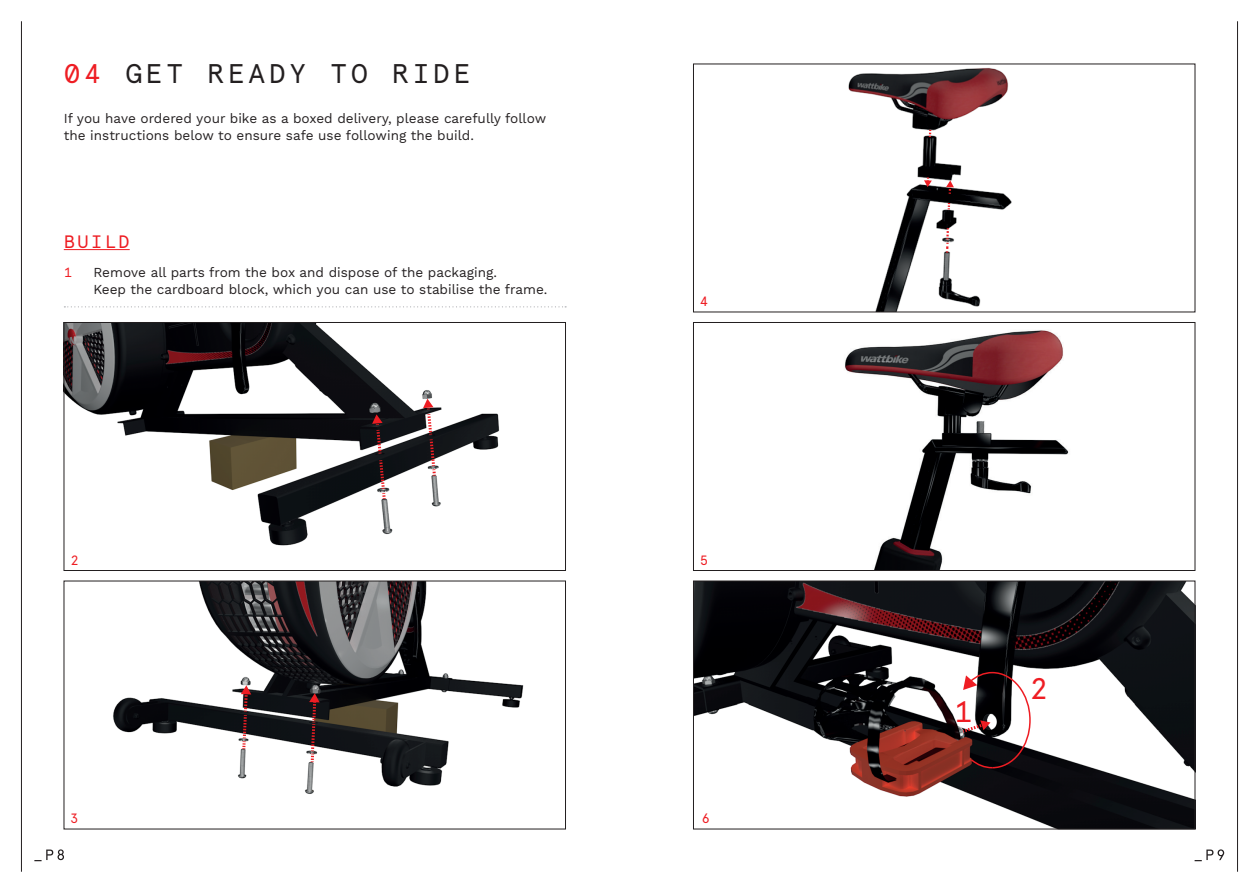
<style>
.page{position:relative;width:1259px;height:893px;background:#fff}
.page>*{position:absolute;margin:0;border:0;box-sizing:border-box;transform-origin:0 0}
.t1{font:29.85px "Apercu Pro Mono";color:#ee1d23}
.t2{font:27px "Apercu Pro Mono";letter-spacing:.14em;color:#231f20}
.t3{font:18px "Apercu Pro Mono";letter-spacing:.14em;color:#ee1d23}
.t4{font:13.5px/16.5px "Work Sans";color:#231f20}
.t5{font:13.5px "Apercu Pro Mono";color:#ee1d23}
.s1{color:#ee1d23}
</style>
<div class="page">
<hr style="left:21px;top:21px;width:1px;height:851px;background:#231f20">
<hr style="left:1237px;top:21px;width:1px;height:851px;background:#231f20">
<img style="left:66px;top:324px;width:434px;height:222px">
<svg style="left:372px;top:414px;width:14px;height:85px"></svg>
<svg style="left:423px;top:399px;width:13px;height:77px"></svg>
<div style="left:64px;top:322px;width:502px;height:249px;border:1px solid #231f20"></div>
<img style="left:113px;top:583px;width:411px;height:211px">
<svg style="left:241px;top:685px;width:10px;height:64px"></svg>
<svg style="left:309px;top:693px;width:11px;height:69px"></svg>
<div style="left:64px;top:581px;width:502px;height:248px;border:1px solid #231f20"></div>
<img style="left:848px;top:67px;width:164px;height:243px">
<svg style="left:946px;top:180px;width:8px;height:14px"></svg>
<svg style="left:924px;top:178px;width:8px;height:9px"></svg>
<svg style="left:947px;top:203px;width:3px;height:6px"></svg>
<svg style="left:928px;top:130px;width:3px;height:7px"></svg>
<svg style="left:946px;top:228px;width:3px;height:25px"></svg>
<img style="left:845px;top:330px;width:224px;height:239px">
<div style="left:693px;top:322px;width:502px;height:249px;border:1px solid #231f20"></div>
<img style="left:695px;top:583px;width:498px;height:244px">
<svg style="left:961px;top:671px;width:70px;height:98px"></svg>
<div style="left:693px;top:581px;width:502px;height:248px;border:1px solid #231f20"></div>
<hr style="left:64px;top:249px;width:66px;height:1px;background:#ee1d23">
<svg style="left:64px;top:306px;width:502px;height:1px"></svg>
<svg style="left:1194px;top:849px;width:30px;height:12px"></svg>
<svg style="left:34px;top:849px;width:30px;height:12px"></svg>
<h2 class="t2" style="left:64px;top:53px;width:408px"><span class="s1">04</span> GET READY TO RIDE</h2>
<p class="t4" style="left:64px;top:111px;width:484px">If you have ordered your bike as a boxed delivery, please carefully follow the instructions below to ensure safe use following the build.</p>
<h3 class="t3" style="left:64px;top:228px;width:67px">BUILD</h3>
<p class="t5" style="left:64px;top:262px;width:10px">1</p>
<p class="t4" style="left:94px;top:265px;width:455px">Remove all parts from the box and dispose of the packaging.<br>Keep the cardboard block, which you can use to stabilise the frame.</p>
<p class="t5" style="left:70px;top:550px;width:10px">2</p>
<p class="t5" style="left:70px;top:808px;width:10px">3</p>
<p class="t5" style="left:700px;top:291px;width:10px">4</p>
<p class="t5" style="left:700px;top:550px;width:10px">5</p>
<p class="t5" style="left:701px;top:808px;width:10px">6</p>
<h1 class="t1" style="left:954px;top:689px;width:20px">1</h1>
<h1 class="t1" style="left:1028px;top:666px;width:20px">2</h1>
</div>
